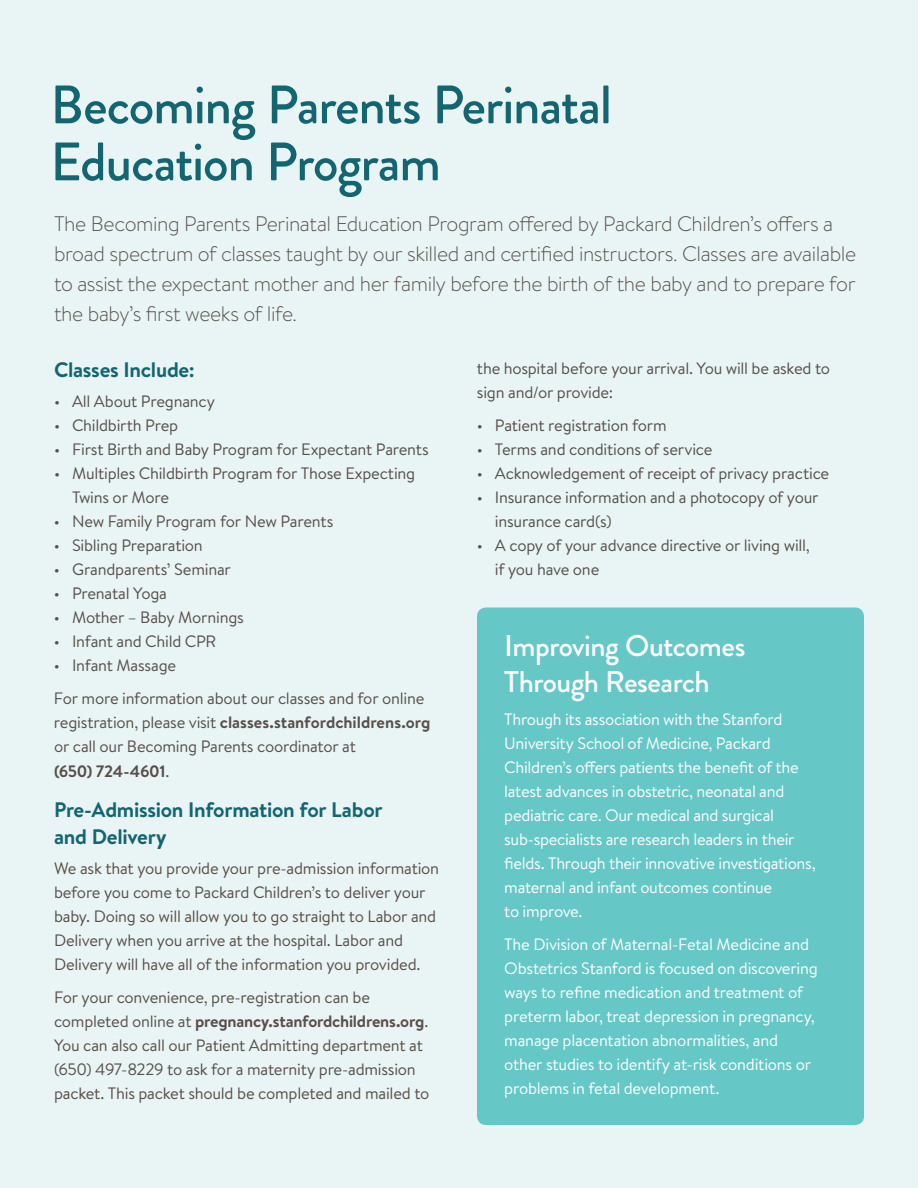
<style>
.page{position:relative;width:918px;height:1188px;background:#e8f5f4}
.page>*{position:absolute;margin:0;border:0;box-sizing:border-box;transform-origin:0 0}
.t1{font:500 54px/57px "Brandon Grotesque";letter-spacing:-.02em;color:#136571}
.t2{font:500 30px/36px "Brandon Grotesque";letter-spacing:-.015em;color:#fff}
.t3{font:300 21px/30px "Brandon Text";letter-spacing:-.02em;color:#584f4a}
.t4{font:700 21px/27px "Brandon Text";letter-spacing:-.015em;color:#136571}
.t5{font:16.5px/24px "Brandon Text";letter-spacing:-.015em;color:#584f4a}
.t6{font:16.5px/24px "Brandon Text";letter-spacing:-.015em;color:#fff}
.s1{font-weight:700}
</style>
<div class="page">
<div style="left:477px;top:608px;width:387px;height:517px;background:#66c7c7;border-radius:9px"></div>
<h1 class="t1" style="left:50px;top:77px;width:563px">Becoming Parents Perinatal<br>Education Program</h1>
<p class="t3" style="left:54px;top:208px;width:804px">The Becoming Parents Perinatal Education Program offered by Packard Children’s offers a broad spectrum of classes taught by our skilled and certified instructors. Classes are available to assist the expectant mother and her family before the birth of the baby and to prepare for the baby’s first weeks of life.</p>
<p class="t4" style="left:54px;top:356px;width:142px">Classes Include:</p>
<p class="t5" style="left:54px;top:389px;width:163px">• All About Pregnancy</p>
<p class="t5" style="left:54px;top:413px;width:126px">• Childbirth Prep</p>
<p class="t5" style="left:54px;top:437px;width:376px">• First Birth and Baby Program for Expectant Parents</p>
<p class="t5" style="left:72px;top:461px;width:345px;text-indent:-18px">• Multiples Childbirth Program for Those Expecting<br>Twins or More</p>
<p class="t5" style="left:54px;top:509px;width:281px">• New Family Program for New Parents</p>
<p class="t5" style="left:54px;top:533px;width:150px">• Sibling Preparation</p>
<p class="t5" style="left:54px;top:557px;width:179px">• Grandparents’ Seminar</p>
<p class="t5" style="left:54px;top:581px;width:115px">• Prenatal Yoga</p>
<p class="t5" style="left:54px;top:605px;width:191px">• Mother – Baby Mornings</p>
<p class="t5" style="left:54px;top:629px;width:164px">• Infant and Child CPR</p>
<p class="t5" style="left:54px;top:649px;width:372px;line-height:33px">• Infant Massage<br>For more information about our classes and for online</p>
<p class="t5" style="left:54px;top:710px;width:378px">registration, please visit <span class="s1">classes.stanfordchildrens.org </span>or call our Becoming Parents coordinator at<br><span class="s1">(650) 724-4601</span>.</p>
<p class="t4" style="left:54px;top:796px;width:330px">Pre-Admission Information for Labor and Delivery</p>
<p class="t5" style="left:54px;top:856px;width:387px">We ask that you provide your pre-admission information before you come to Packard Children’s to deliver your baby. Doing so will allow you to go straight to Labor and Delivery when you arrive at the hospital. Labor and Delivery will have all of the information you provided.</p>
<p class="t5" style="left:54px;top:985px;width:377px">For your convenience, pre-registration can be completed online at <span class="s1">pregnancy.stanfordchildrens.org</span>.<br>You can also call our Patient Admitting department at (650) 497-8229 to ask for a maternity pre-admission packet. This packet should be completed and mailed to</p>
<p class="t5" style="left:477px;top:356px;width:355px">the hospital before your arrival. You will be asked to sign and/or provide:</p>
<p class="t5" style="left:477px;top:413px;width:191px">• Patient registration form</p>
<p class="t5" style="left:477px;top:437px;width:237px">• Terms and conditions of service</p>
<p class="t5" style="left:477px;top:461px;width:354px">• Acknowledgement of receipt of privacy practice</p>
<p class="t5" style="left:495px;top:485px;width:325px;text-indent:-18px">• Insurance information and a photocopy of your insurance card(s)</p>
<p class="t5" style="left:495px;top:533px;width:316px;text-indent:-18px">• A copy of your advance directive or living will, if you have one</p>
<h2 class="t2" style="left:504px;top:628px;width:243px">Improving Outcomes<br>Through Research</h2>
<p class="t6" style="left:504px;top:706px;width:313px">Through its association with the Stanford University School of Medicine, Packard Children’s offers patients the benefit of the latest advances in obstetric, neonatal and pediatric care. Our medical and surgical sub-specialists are research leaders in their fields. Through their innovative investigations, maternal and infant outcomes continue<br>to improve.</p>
<p class="t6" style="left:504px;top:931px;width:315px">The Division of Maternal-Fetal Medicine and Obstetrics Stanford is focused on discovering ways to refine medication and treatment of preterm labor, treat depression in pregnancy, manage placentation abnormalities, and other studies to identify at-risk conditions or problems in fetal development.</p>
</div>
